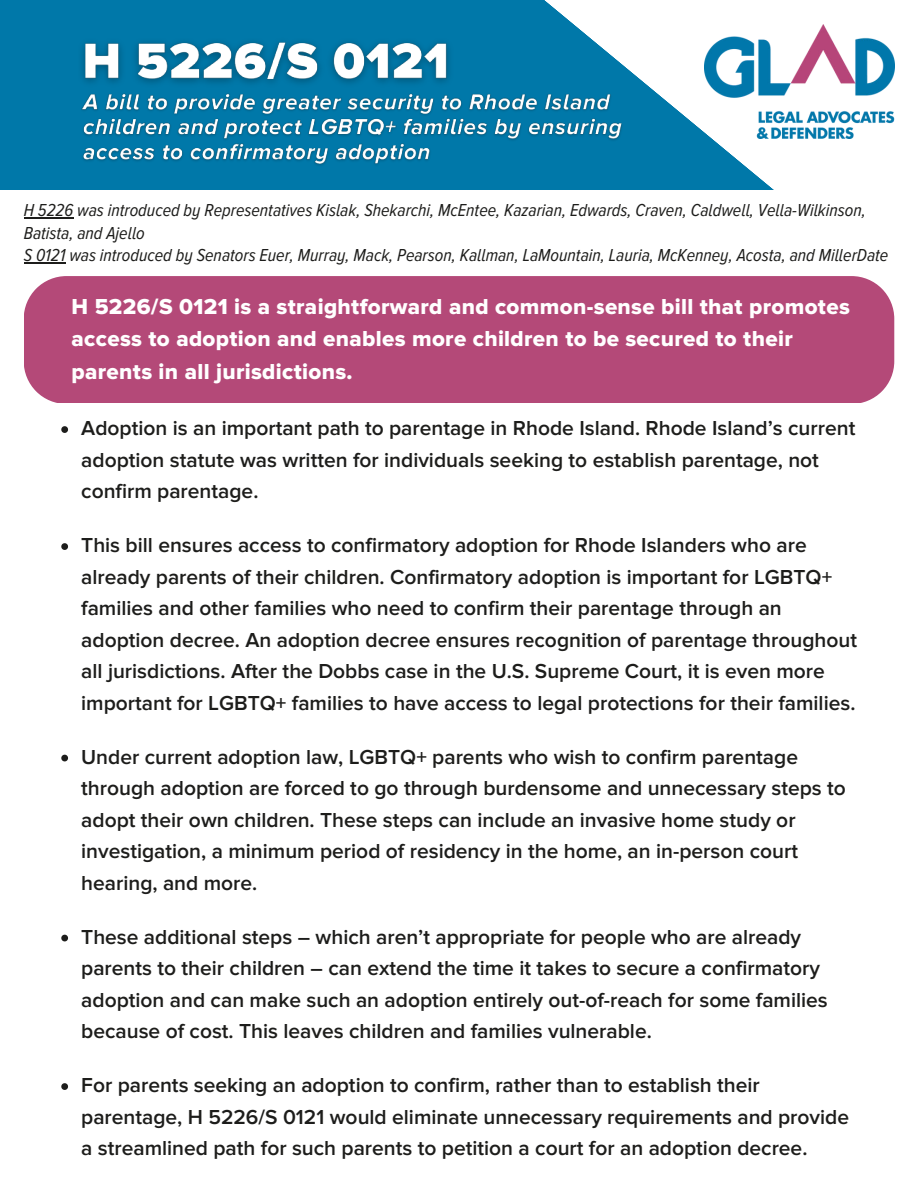
<style>
.page{position:relative;width:918px;height:1188px;background:#fff}
.page>*{position:absolute;margin:0;border:0;box-sizing:border-box;transform-origin:0 0}
.t1{font:22.5px/32.7px "Proxima Nova Extrabld";letter-spacing:.015em;color:#fff}
.t2{font:600 21px/31.5px "Proxima Nova";color:#1d1d1b}
.t3{font:italic 18px/22.5px "Proxima Nova A Cond";color:#1d1d1b}
</style>
<div class="page">
<div style="left:0;top:0;width:918px;height:190px;background:#0078a9"></div>
<div style="left:24px;top:276px;width:869px;height:127px;background:#b44978"></div>
<svg style="left:61px;top:426px;width:7px;height:7px"></svg>
<svg style="left:61px;top:543px;width:7px;height:7px"></svg>
<svg style="left:61px;top:755px;width:7px;height:6px"></svg>
<svg style="left:61px;top:935px;width:7px;height:6px"></svg>
<svg style="left:61px;top:1083px;width:7px;height:7px"></svg>
<svg style="left:356px;top:0;width:562px;height:374px"></svg>
<img style="left:705px;top:25px;width:190px;height:113px">
<hr style="left:24px;top:218px;width:49px;height:1px;background:#1d1d1b">
<hr style="left:24px;top:263px;width:41px;height:1px;background:#1d1d1b">
<img style="left:82px;top:19px;width:381px;height:65px">
<img style="left:81px;top:84px;width:546px;height:87px">
<p class="t3" style="left:24px;top:199px;width:866px">H 5226 was introduced by Representatives Kislak, Shekarchi, McEntee, Kazarian, Edwards, Craven, Caldwell, Vella-Wilkinson,<br>Batista, and Ajello<br>S 0121 was introduced by Senators Euer, Murray, Mack, Pearson, Kallman, LaMountain, Lauria, McKenney, Acosta, and MillerDate</p>
<p class="t1" style="left:72px;top:290px;width:780px">H 5226/S 0121 is a straightforward and common-sense bill that promotes access to adoption and enables more children to be secured to their parents in all jurisdictions.</p>
<p class="t2" style="left:81px;top:413px;width:776px">Adoption is an important path to parentage in Rhode Island. Rhode Island’s current adoption statute was written for individuals seeking to establish parentage, not confirm parentage.</p>
<p class="t2" style="left:81px;top:530px;width:777px">This bill ensures access to confirmatory adoption for Rhode Islanders who are already parents of their children. Confirmatory adoption is important for LGBTQ+ families and other families who need to confirm their parentage through an adoption decree. An adoption decree ensures recognition of parentage throughout all jurisdictions. After the Dobbs case in the U.S. Supreme Court, it is even more important for LGBTQ+ families to have access to legal protections for their families.</p>
<p class="t2" style="left:81px;top:741px;width:766px">Under current adoption law, LGBTQ+ parents who wish to confirm parentage through adoption are forced to go through burdensome and unnecessary steps to adopt their own children. These steps can include an invasive home study or investigation, a minimum period of residency in the home, an in-person court hearing, and more.</p>
<p class="t2" style="left:81px;top:921px;width:748px">These additional steps – which aren’t appropriate for people who are already parents to their children – can extend the time it takes to secure a confirmatory adoption and can make such an adoption entirely out-of-reach for some families because of cost. This leaves children and families vulnerable.</p>
<p class="t2" style="left:81px;top:1070px;width:769px">For parents seeking an adoption to confirm, rather than to establish their parentage, H 5226/S 0121 would eliminate unnecessary requirements and provide a streamlined path for such parents to petition a court for an adoption decree.</p>
</div>
